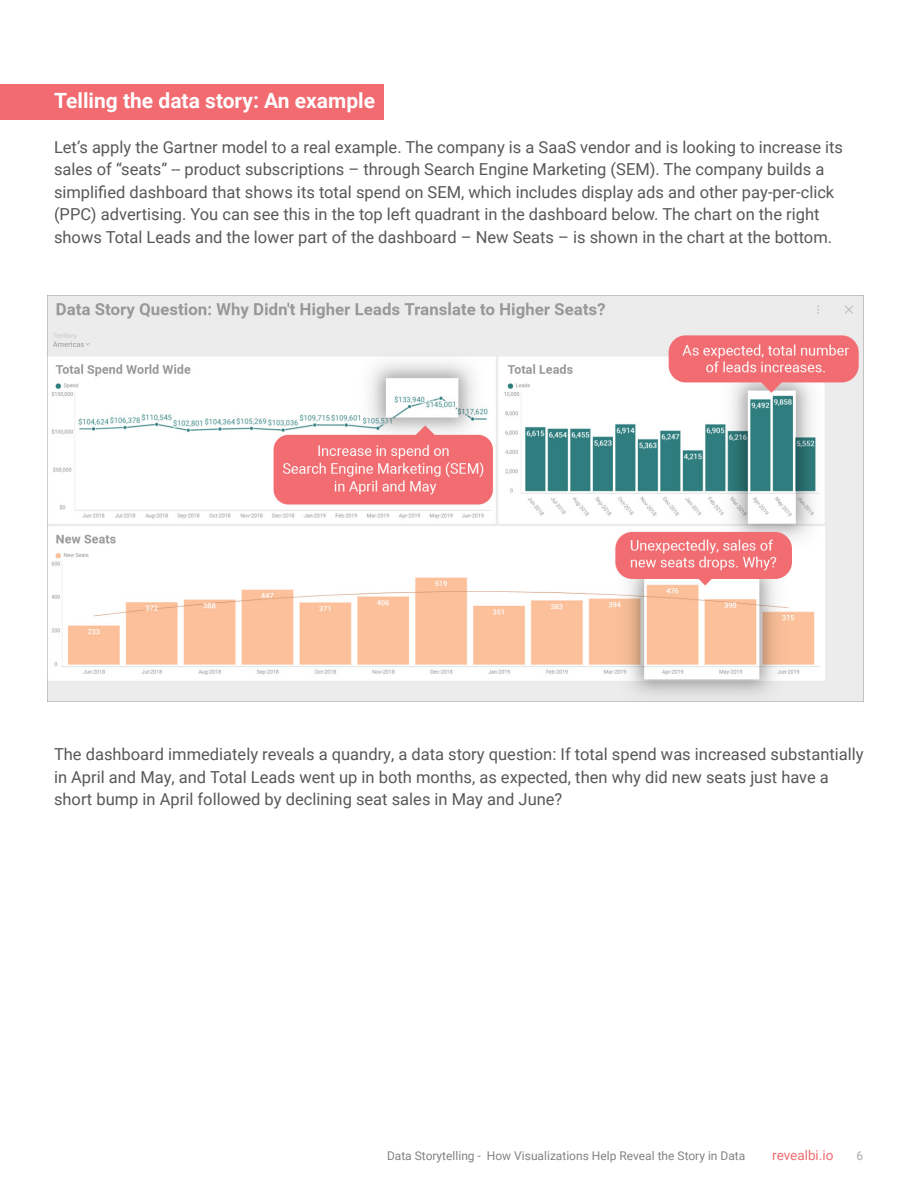
<style>
.page{position:relative;width:918px;height:1188px;background:#fff}
.page>*{position:absolute;margin:0;border:0;box-sizing:border-box;transform-origin:0 0}
.t1{font:700 21px "Roboto";color:#fff}
.t2{font:16.5px/22.5px "Roboto";color:#57585a}
.t3{font:13.5px "Roboto";color:#f16b71}
.t4{font:12px "Roboto";color:#808285}
.t5{font:12px "Roboto";color:#a8a9ad}
</style>
<div class="page">
<div style="left:0;top:84px;width:384px;height:35px;background:#f16b71"></div>
<img style="left:47px;top:296px;width:817px;height:406px">
<p class="t1" style="left:54px;top:86px;width:323px">Telling the data story: An example</p>
<p class="t2" style="left:54px;top:135px;width:791px">Let’s apply the Gartner model to a real example. The company is a SaaS vendor and is looking to increase its sales of “seats” -- product subscriptions – through Search Engine Marketing (SEM). The company builds a simplified dashboard that shows its total spend on SEM, which includes display ads and other pay-per-click (PPC) advertising. You can see this in the top left quadrant in the dashboard below. The chart on the right shows Total Leads and the lower part of the dashboard – New Seats – is shown in the chart at the bottom.</p>
<p class="t2" style="left:54px;top:742px;width:811px">The dashboard immediately reveals a quandry, a data story question: If total spend was increased substantially in April and May, and Total Leads went up in both months, as expected, then why did new seats just have a short bump in April followed by declining seat sales in May and June?</p>
<p class="t4" style="left:387px;top:1147px;width:360px">Data Storytelling - How Visualizations Help Reveal the Story in Data</p>
<p class="t3" style="left:772px;top:1146px;width:63px">revealbi.io</p>
<p class="t5" style="left:856px;top:1147px;width:8px">6</p>
</div>
